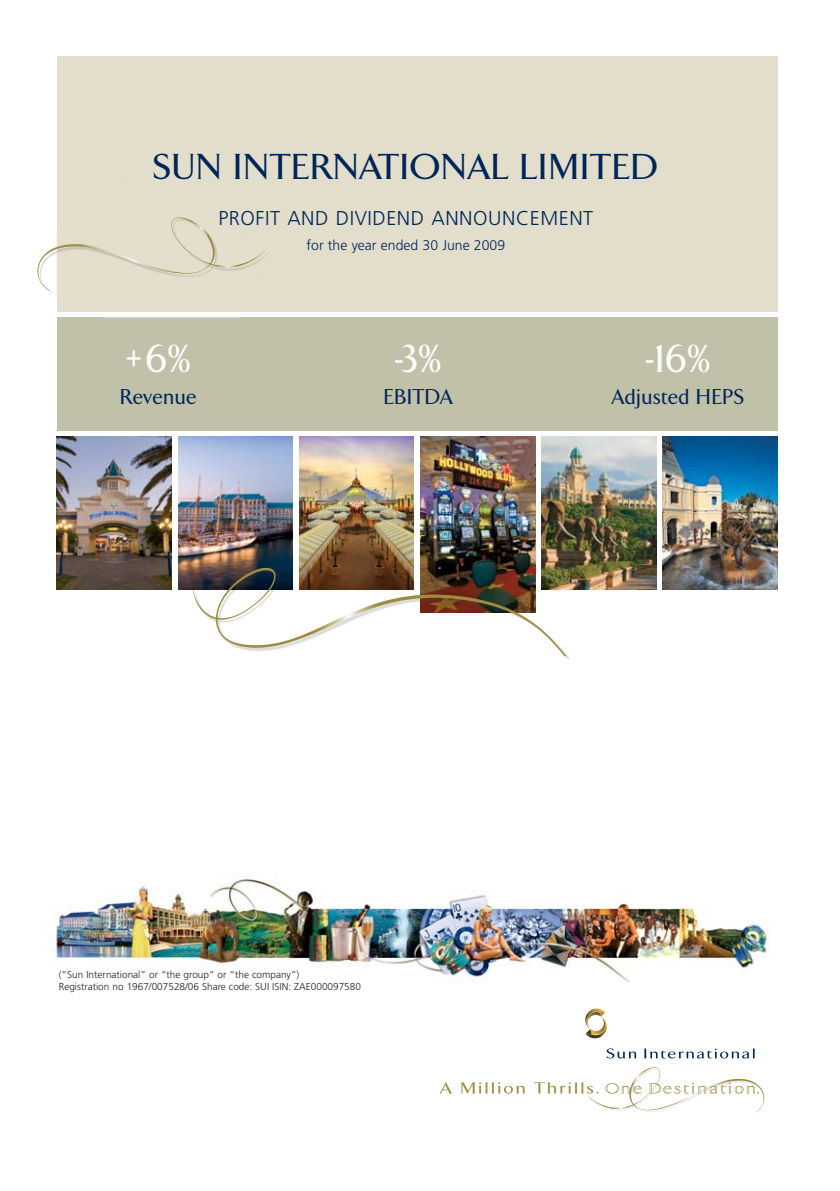
<style>
.page{position:relative;width:840px;height:1191px;background:#fff}
.page>*{position:absolute;margin:0;border:0;box-sizing:border-box;transform-origin:0 0}
.t1{font:500 40px "Arrow";color:#fff}
.t2{font:500 37px "Arrow";letter-spacing:.03em;color:#002559;scale:1.05 1}
.t3{font:500 22px "Arrow";letter-spacing:.03em;color:#002559}
.t4{font:300 20px "Frutiger";letter-spacing:.03em;color:#002559}
.t5{font:300 14px "Frutiger";color:#002559}
.t6{font:300 10px/12px "Frutiger";color:#231f20}
</style>
<div class="page">
<img style="left:541px;top:437px;width:115px;height:152px">
<img style="left:178px;top:437px;width:114px;height:152px">
<img style="left:299px;top:437px;width:114px;height:131px">
<img style="left:420px;top:437px;width:115px;height:131px">
<img style="left:566px;top:569px;width:3px;height:20px">
<div style="left:57px;top:57px;width:720px;height:255px;background:#e3decc"></div>
<div style="left:57px;top:317px;width:720px;height:114px;background:#c1c0a8"></div>
<img style="left:57px;top:437px;width:114px;height:152px">
<img style="left:662px;top:437px;width:115px;height:152px">
<svg style="left:193px;top:568px;width:123px;height:83px"></svg>
<svg style="left:316px;top:568px;width:59px;height:69px"></svg>
<img style="left:375px;top:568px;width:190px;height:88px">
<hr style="left:565px;top:568px;width:1px;height:88px;background:#9e8d3f">
<img style="left:47px;top:290px;width:10px;height:5px">
<img style="left:105px;top:317px;width:135px;height:1px">
<svg style="left:37px;top:217px;width:231px;height:73px"></svg>
<svg style="left:606px;top:1048px;width:29px;height:10px"></svg>
<svg style="left:644px;top:1048px;width:110px;height:10px"></svg>
<svg style="left:585px;top:1008px;width:22px;height:31px"></svg>
<svg style="left:440px;top:1082px;width:12px;height:11px"></svg>
<svg style="left:461px;top:1082px;width:64px;height:11px"></svg>
<svg style="left:534px;top:1067px;width:231px;height:46px"></svg>
<img style="left:55px;top:878px;width:715px;height:104px">
<h2 class="t2" style="left:153px;top:154px;width:482px">SUN INTERNATIONAL LIMITED</h2>
<h3 class="t4" style="left:218px;top:210px;width:376px">PROFIT AND DIVIDEND ANNOUNCEMENT</h3>
<h3 class="t5" style="left:306px;top:239px;width:200px">for the year ended 30 June 2009</h3>
<h1 class="t1" style="left:126px;top:344px;width:67px">+6%</h1>
<h1 class="t1" style="left:395px;top:344px;width:48px">-3%</h1>
<h1 class="t1" style="left:645px;top:344px;width:66px">-16%</h1>
<h3 class="t3" style="left:383px;top:389px;width:70px">EBITDA</h3>
<h3 class="t3" style="left:611px;top:389px;width:134px">Adjusted HEPS</h3>
<h3 class="t3" style="left:120px;top:389px;width:78px">Revenue</h3>
<p class="t6" style="left:59px;top:969px;width:303px">(“Sun International” or “the group” or “the company”)<br>Registration no 1967/007528/06 Share code: SUI ISIN: ZAE000097580</p>
</div>
